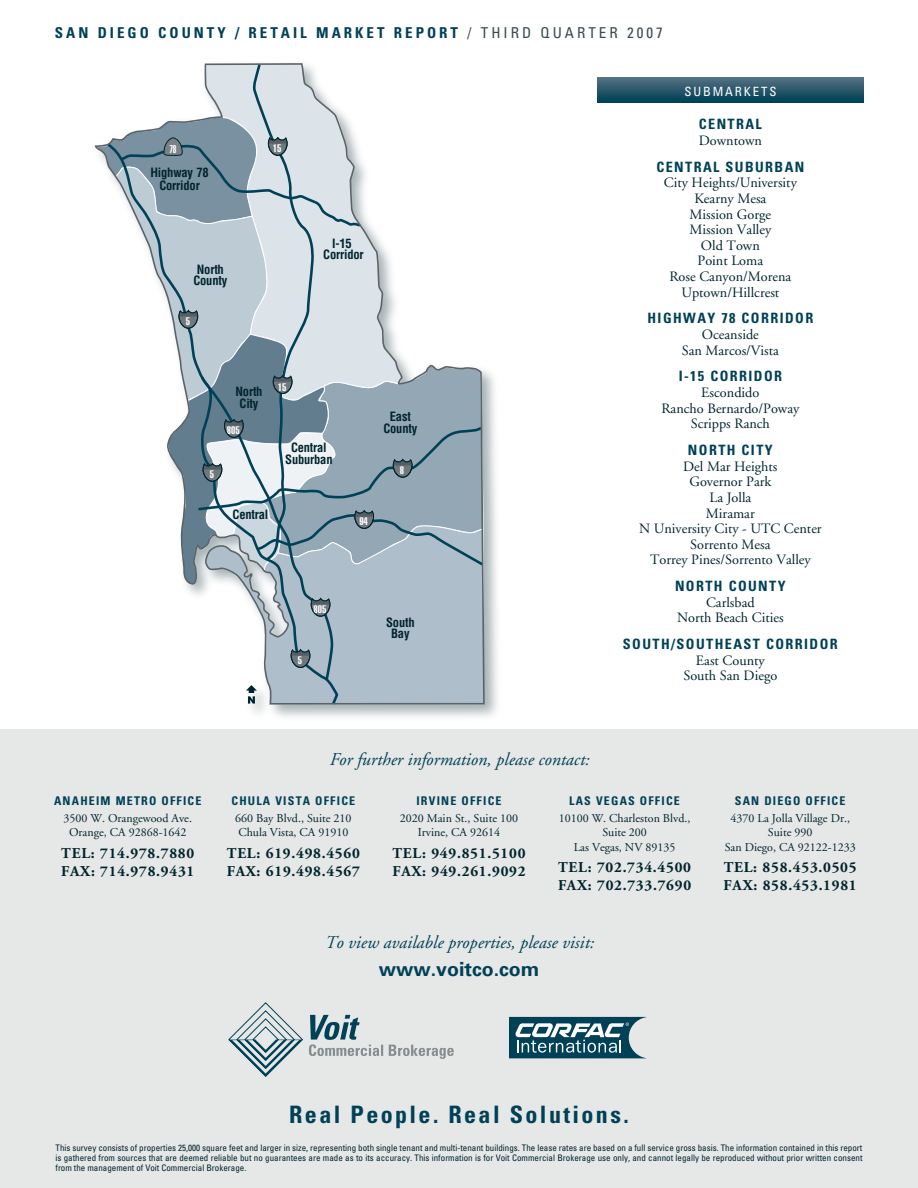
<style>
.page{position:relative;width:918px;height:1188px;background:#fff}
.page>*{position:absolute;margin:0;border:0;box-sizing:border-box;transform-origin:0 0}
.t1{font:700 condensed 24px "Univers";letter-spacing:.1em;color:#004157}
.t2{font:700 19.5px "Univers";color:#004157}
.t3{font:italic 18px "Adobe Garamond";color:#004157}
.Contact_numbers{font:700 15px/18px "Adobe Garamond";letter-spacing:.05em;color:#00242d}
.Report_slug{font:700 condensed 15px "Univers";letter-spacing:.2em;color:#004157}
.Body_copy-FLEX{font:14.25px "Adobe Garamond";color:#00242d}
.Copy_minor_subhead{font:700 condensed 14.25px "Univers";letter-spacing:.1em;color:#004157}
.Copy_minor_subhead-2{font:condensed 12.75px "Univers";color:#fff}
.t4{font:700 condensed 12.45px/11.6px "Helvetica";letter-spacing:-.015em;color:#00242d;text-align:center}
.Contact_address{font:12px/14.4px "Adobe Garamond";color:#00242d;text-align:center}
.Contact_location{font:700 condensed 12px "Univers";letter-spacing:.1em;color:#004157}
.t5{font:900 extra-condensed 11.1px "Helvetica";color:#fff}
.t6{font:900 extra-condensed 10.8px "Helvetica";color:#fff;scale:1.2 1}
.Disclaimer{font:condensed 9px/9.9px "Univers";color:#00242d;text-align:justify}
.s1{font-weight:400;color:#3a4b4f}
</style>
<div class="page">
<div style="left:0;top:729px;width:918px;height:459px;background:#e6e7e7"></div>
<svg style="left:309px;top:1015px;width:145px;height:44px"></svg>
<svg style="left:229px;top:1002px;width:74px;height:75px"></svg>
<svg style="left:509px;top:1017px;width:137px;height:41px"></svg>
<div style="left:92px;top:58px;width:411px;height:665px;background:#00242d;opacity:.35"></div>
<svg style="left:95px;top:63px;width:390px;height:642px"></svg>
<div style="left:597px;top:77px;width:267px;height:26px;background:linear-gradient(to bottom,#587082,#004257)"></div>
<p class="Report_slug" style="left:55px;top:23px;width:609px">SAN DIEGO COUNTY / RETAIL MAR KET REPOR T <span class="s1">/ Third Quarter 2007</span></p>
<p class="t5" style="left:169px;top:142px;width:9px">78</p>
<p class="t6" style="left:273px;top:142px;width:9px">15</p>
<p class="Copy_minor_subhead-2" style="left:684px;top:84px;width:39px">SUBMARKET</p>
<p class="Copy_minor_subhead-2" style="left:770px;top:84px;width:9px">S</p>
<p class="Copy_minor_subhead" style="left:699px;top:116px;width:19px">CENT</p>
<p class="Copy_minor_subhead" style="left:736px;top:116px;width:27px">RAL</p>
<p class="Body_copy-FLEX" style="left:699px;top:133px;width:65px">Downtown</p>
<p class="t4" style="left:150px;top:166px;width:60px;line-height:12.5px">Highway 78<br>Corridor</p>
<p class="t4" style="left:193px;top:263px;width:35px;text-align:left">North<br>County</p>
<p class="t6" style="left:186px;top:315px;width:5px">5</p>
<p class="t4" style="left:323px;top:237px;width:42px">I-15<br>Corridor</p>
<p class="t6" style="left:210px;top:468px;width:5px">5</p>
<p class="t4" style="left:236px;top:386px;width:29px">North<br>City</p>
<p class="t6" style="left:227px;top:424px;width:12px">805</p>
<p class="t6" style="left:278px;top:381px;width:9px">15</p>
<p class="t4" style="left:285px;top:442px;width:49px">Central<br>Suburban</p>
<p class="t4" style="left:233px;top:509px;width:37px">Central</p>
<p class="t4" style="left:383px;top:411px;width:35px">East<br>County</p>
<p class="t6" style="left:400px;top:464px;width:5px">8</p>
<p class="t6" style="left:359px;top:515px;width:9px">94</p>
<p class="t6" style="left:314px;top:603px;width:12px">805</p>
<p class="t6" style="left:298px;top:654px;width:5px">5</p>
<p class="t4" style="left:386px;top:616px;width:30px">South<br>Bay</p>
<p class="t3" style="left:329px;top:749px;width:261px">For further information, please contact:</p>
<p class="Copy_minor_subhead" style="left:656px;top:158px;width:19px">CENT</p>
<p class="Copy_minor_subhead" style="left:694px;top:158px;width:102px">RAL SUBURBAN</p>
<p class="Body_copy-FLEX" style="left:664px;top:175px;width:135px">City Heights/University</p>
<p class="Body_copy-FLEX" style="left:694px;top:191px;width:74px">Kearny Mesa</p>
<p class="Body_copy-FLEX" style="left:689px;top:206px;width:83px">Mission Gorge</p>
<p class="Body_copy-FLEX" style="left:689px;top:222px;width:83px">Mission Valley</p>
<p class="Body_copy-FLEX" style="left:701px;top:238px;width:60px">Old Town</p>
<p class="Body_copy-FLEX" style="left:698px;top:253px;width:67px">Point Loma</p>
<p class="Body_copy-FLEX" style="left:669px;top:269px;width:123px">Rose Canyon/Morena</p>
<p class="Body_copy-FLEX" style="left:681px;top:285px;width:99px">Uptown/Hillcrest</p>
<p class="Copy_minor_subhead" style="left:647px;top:310px;width:46px">HIGHWAY</p>
<p class="Copy_minor_subhead" style="left:721px;top:310px;width:67px">78 CORRIDO</p>
<p class="Copy_minor_subhead" style="left:805px;top:310px;width:9px">R</p>
<p class="Body_copy-FLEX" style="left:702px;top:327px;width:59px">Oceanside</p>
<p class="Body_copy-FLEX" style="left:682px;top:343px;width:99px">San Marcos/Vista</p>
<p class="Copy_minor_subhead" style="left:679px;top:368px;width:79px">I-15 CORRIDO</p>
<p class="Copy_minor_subhead" style="left:774px;top:368px;width:9px">R</p>
<p class="Body_copy-FLEX" style="left:701px;top:385px;width:60px">Escondido</p>
<p class="Body_copy-FLEX" style="left:661px;top:401px;width:139px">Rancho Bernardo/Poway</p>
<p class="Body_copy-FLEX" style="left:691px;top:416px;width:81px">Scripps Ranch</p>
<p class="Copy_minor_subhead" style="left:688px;top:441px;width:71px">NORTH CITY</p>
<p class="Body_copy-FLEX" style="left:683px;top:459px;width:96px">Del Mar Heights</p>
<p class="Body_copy-FLEX" style="left:689px;top:474px;width:83px">Governor Park</p>
<p class="Body_copy-FLEX" style="left:709px;top:490px;width:43px">La Jolla</p>
<p class="Body_copy-FLEX" style="left:706px;top:505px;width:50px">Miramar</p>
<p class="Body_copy-FLEX" style="left:639px;top:521px;width:184px">N University City - UTC Center</p>
<p class="Body_copy-FLEX" style="left:690px;top:537px;width:82px">Sorrento Mesa</p>
<p class="Body_copy-FLEX" style="left:650px;top:552px;width:162px">Torrey Pines/Sorrento Valley</p>
<p class="Copy_minor_subhead" style="left:675px;top:577px;width:74px">NORTH COUNTY</p>
<p class="Body_copy-FLEX" style="left:706px;top:595px;width:50px">Carlsbad</p>
<p class="Body_copy-FLEX" style="left:677px;top:610px;width:108px">North Beach Cities</p>
<p class="Copy_minor_subhead" style="left:623px;top:635px;width:20px">SOUT</p>
<p class="Copy_minor_subhead" style="left:661px;top:635px;width:35px">H/SOUT</p>
<p class="Copy_minor_subhead" style="left:715px;top:635px;width:98px">HEAST CORRIDO</p>
<p class="Copy_minor_subhead" style="left:830px;top:635px;width:9px">R</p>
<p class="Body_copy-FLEX" style="left:696px;top:653px;width:70px">East County</p>
<p class="Body_copy-FLEX" style="left:683px;top:668px;width:95px">South San Diego</p>
<p class="Contact_location" style="left:54px;top:794px;width:115px">ANAHEIM METRO OFF</p>
<p class="Contact_location" style="left:183px;top:794px;width:20px">ICE</p>
<p class="Contact_address" style="left:64px;top:811px;width:130px">3500 W. Orangewood Ave.</p>
<p class="Contact_address" style="left:69px;top:826px;width:119px">Orange, CA 92868-1642</p>
<p class="Contact_numbers" style="left:61px;top:844px;width:135px">TEL: 714.978.7880<br>FAX: 714.978.9431</p>
<p class="Contact_location" style="left:232px;top:794px;width:92px">CHULA VISTA OFF</p>
<p class="Contact_location" style="left:337px;top:794px;width:20px">ICE</p>
<p class="Contact_address" style="left:235px;top:811px;width:118px">660 Bay Blvd., Suite 210</p>
<p class="Contact_address" style="left:238px;top:826px;width:111px">Chula Vista, CA 91910</p>
<p class="Contact_numbers" style="left:227px;top:844px;width:135px">TEL: 619.498.4560<br>FAX: 619.498.4567</p>
<p class="Contact_location" style="left:416px;top:794px;width:53px">IRVINE OFF</p>
<p class="Contact_location" style="left:483px;top:794px;width:20px">ICE</p>
<p class="Contact_address" style="left:400px;top:811px;width:120px">2020 Main St., Suite 100</p>
<p class="Contact_address" style="left:418px;top:826px;width:84px">Irvine, CA 92614</p>
<p class="Contact_numbers" style="left:392px;top:844px;width:135px">TEL: 949.851.5100<br>FAX: 949.261.9092</p>
<p class="Contact_location" style="left:569px;top:794px;width:79px">LAS VEGAS OFF</p>
<p class="Contact_location" style="left:662px;top:794px;width:20px">ICE</p>
<p class="Contact_address" style="left:559px;top:811px;width:133px">10100 W. Charleston Blvd.,<br>Suite 200</p>
<p class="Contact_address" style="left:574px;top:840px;width:103px">Las Vegas, NV 89135</p>
<p class="Contact_numbers" style="left:558px;top:859px;width:135px">TEL: 702.734.4500<br>FAX: 702.733.7690</p>
<p class="t3" style="left:324px;top:932px;width:271px">To view available properties, please visit:</p>
<p class="t2" style="left:379px;top:956px;width:162px">www.voitco.com</p>
<p class="Contact_location" style="left:735px;top:794px;width:79px">SAN DIEGO OFF</p>
<p class="Contact_location" style="left:827px;top:794px;width:20px">ICE</p>
<p class="Contact_address" style="left:730px;top:811px;width:121px">4370 La Jolla Village Dr.,</p>
<p class="Contact_address" style="left:768px;top:826px;width:46px">Suite 990</p>
<p class="Contact_address" style="left:725px;top:840px;width:133px">San Diego, CA 92122-1233</p>
<p class="Contact_numbers" style="left:724px;top:859px;width:135px">TEL: 858.453.0505<br>FAX: 858.453.1981</p>
<p class="t1" style="left:289px;top:1100px;width:341px">REAL PEOPLE. REAL SOLUTIONS.</p>
<p class="Disclaimer" style="left:56px;top:1143px;width:809px">This survey consists of properties 25,000 square feet and larger in size, representing both single tenant and multi-tenant buildings. The lease rates are based on a full service gross basis. The information contained in this report is gathered from sources that are deemed reliable but no guarantees are made as to its accuracy. This information is for Voit Commercial Brokerage use only, and cannot legally be reproduced without prior written consent from the management of Voit Commercial Brokerage.</p>
</div>
